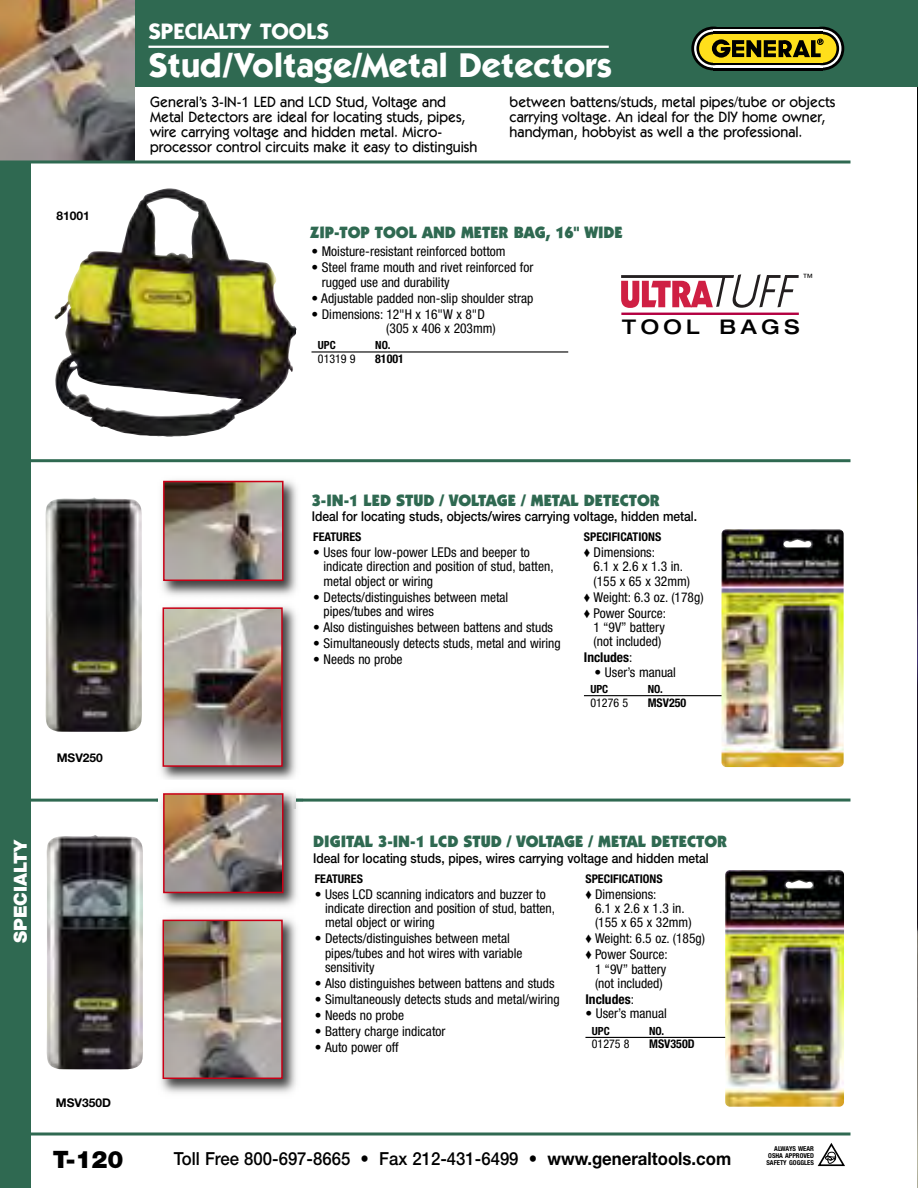
<style>
.page{position:relative;width:918px;height:1188px;background:#fff}
.page>*{position:absolute;margin:0;border:0;box-sizing:border-box;transform-origin:0 0}
.t1{font:700 34.5px "Itc Kabel";color:#fff}
.t2{font:900 24px "Helvetica Neue";color:#000}
.t3{font:700 22.5px "Itc Kabel";color:#fff}
.t4{font:500 expanded 20.25px "Helvetica Neue";letter-spacing:.22em;color:#000}
.t5{font:500 18px "Helvetica Neue";color:#000;scale:.93 1}
.t6{font:900 18px "Helvetica Neue";color:#fff}
.t7{font:900 16.5px "Itc Kabel";color:#2f6951}
.t8{font:500 15px/15px "Itc Kabel";color:#000;scale:.95 1}
.t9{font:condensed 13.5px/14.4px "Helvetica Neue";color:#000}
.t10{font:500 13.5px "Helvetica Neue";color:#000;scale:.89 1}
.t11{font:700 condensed 13.5px "Helvetica Neue";color:#000}
.t12{font:700 condensed 12px "Helvetica Neue";color:#000}
.t13{font:700 12px "Helvetica Neue";color:#000}
.t14{font:condensed 12px "Helvetica Neue";color:#000}
.t15{font:700 condensed 11.25px "Helvetica Neue";color:#000}
.t16{font:10.05px "Helvetica Neue";color:#000}
.t17{font:700 condensed 6.75px/7.1px "Helvetica Neue";color:#000;text-align:justify}
.s1{font-weight:400}
.s2{font-weight:700}
</style>
<div class="page">
<img style="left:917px;top:87px;width:1px;height:1101px">
<div style="left:0;top:162px;width:30px;height:1026px;background:#2f6951"></div>
<div style="left:134px;top:0;width:784px;height:87px;background:#2f6951"></div>
<img style="left:0;top:0;width:135px;height:160px">
<svg style="left:0;top:160px;width:850px;height:4px;background:#5e8a78"></svg>
<svg style="left:691px;top:27px;width:44px;height:43px"></svg>
<svg style="left:800px;top:27px;width:44px;height:43px"></svg>
<div style="left:713px;top:27px;width:109px;height:43px;background:#000"></div>
<svg style="left:694px;top:29px;width:38px;height:39px"></svg>
<svg style="left:803px;top:29px;width:38px;height:39px"></svg>
<svg style="left:713px;top:29px;width:109px;height:39px"></svg>
<svg style="left:696px;top:32px;width:34px;height:33px"></svg>
<div style="left:806px;top:32px;width:33px;height:33px;background:#000;border-radius:50%"></div>
<div style="left:713px;top:32px;width:109px;height:33px;background:#000"></div>
<div style="left:699px;top:34px;width:28px;height:29px;background:#ffdf1b;border-radius:50%"></div>
<div style="left:713px;top:34px;width:109px;height:29px;background:#ffdf1b"></div>
<div style="left:808px;top:34px;width:29px;height:29px;background:#ffdf1b;border-radius:50%"></div>
<svg style="left:712px;top:39px;width:19px;height:19px"></svg>
<svg style="left:716px;top:44px;width:10px;height:9px"></svg>
<svg style="left:720px;top:39px;width:103px;height:18px"></svg>
<hr style="left:148px;top:46px;width:461px;height:2px;background:#fff">
<svg style="left:30px;top:1132px;width:820px;height:4px;background:#628d7b"></svg>
<svg style="left:817px;top:1143px;width:28px;height:24px"></svg>
<hr style="left:27px;top:799px;width:823px;height:3px;background:#2f6951">
<img style="left:45px;top:497px;width:97px;height:235px">
<img style="left:47px;top:835px;width:96px;height:235px">
<img style="left:161px;top:480px;width:136px;height:300px">
<img style="left:166px;top:484px;width:115px;height:94px">
<div style="left:163px;top:481px;width:121px;height:100px;border:2px solid #ca0016"></div>
<img style="left:166px;top:610px;width:114px;height:154px">
<div style="left:163px;top:607px;width:120px;height:160px;border:2px solid #ca0016"></div>
<img style="left:161px;top:802px;width:136px;height:292px">
<img style="left:166px;top:923px;width:114px;height:153px">
<div style="left:163px;top:920px;width:120px;height:159px;border:2px solid #ca0016"></div>
<hr style="left:584px;top:695px;width:253px;height:1px;background:#000">
<img style="left:722px;top:529px;width:122px;height:238px">
<hr style="left:27px;top:459px;width:823px;height:3px;background:#2f6951">
<hr style="left:312px;top:351px;width:256px;height:2px;background:#000">
<img style="left:54px;top:188px;width:242px;height:249px">
<svg style="left:621px;top:274px;width:178px;height:34px"></svg>
<hr style="left:621px;top:313px;width:178px;height:2px;background:#b40041">
<svg style="left:296px;top:798px;width:7px;height:4px"></svg>
<img style="left:158px;top:792px;width:138px;height:16px">
<img style="left:166px;top:796px;width:115px;height:94px">
<div style="left:163px;top:793px;width:121px;height:100px;border:2px solid #ca0016"></div>
<hr style="left:585px;top:1037px;width:253px;height:1px;background:#000">
<img style="left:725px;top:870px;width:119px;height:237px">
<p class="t13" style="left:57px;top:208px;width:35px">81001</p>
<h3 class="t3" style="left:148px;top:18px;width:182px">SPECIALTY TOOLS</h3>
<h1 class="t1" style="left:148px;top:44px;width:465px">Stud/Voltage/Metal Detectors</h1>
<p class="t8" style="left:150px;top:94px;width:346px">General’s 3-IN-1 LED and LCD Stud, Voltage and Metal Detectors are ideal for locating studs, pipes, wire carrying voltage and hidden metal. Micro&shy;processor control circuits make it easy to distinguish</p>
<p class="t8" style="left:510px;top:94px;width:344px">between battens/studs, metal pipes/tube or objects carrying voltage. An ideal for the DIY home owner, handyman, hobbyist as well a the professional.</p>
<p class="t7" style="left:310px;top:222px;width:314px">ZIP-TOP TOOL AND METER BAG, 16" WIDE</p>
<p class="t9" style="left:312px;top:244px;width:196px">• Moisture-resistant reinforced bottom</p>
<p class="t9" style="left:322px;top:260px;width:213px;text-indent:-10px">• Steel frame mouth and rivet reinforced for rugged use and durability</p>
<p class="t9" style="left:312px;top:291px;width:223px">• Adjustable padded non-slip shoulder strap</p>
<p class="t9" style="left:386px;top:306px;width:111px;text-indent:-75px">• Dimensions: 12"H x 16"W x 8"D (305 x 406 x 203mm)</p>
<p class="t15" style="left:318px;top:339px;width:19px">UPC</p>
<p class="t15" style="left:375px;top:339px;width:17px">NO.</p>
<p class="t14" style="left:318px;top:352px;width:39px">01319 9</p>
<p class="t12" style="left:375px;top:351px;width:30px">81001</p>
<p class="t16" style="left:803px;top:271px;width:12px">™</p>
<h3 class="t4" style="left:622px;top:314px;width:179px">TOOL BAGS</h3>
<p class="t13" style="left:57px;top:750px;width:48px">MSV250</p>
<h3 class="t6" style="left:10px;top:943px;width:106px;rotate:-90deg">SPECIALTY</h3>
<p class="t13" style="left:56px;top:1095px;width:57px">MSV350D</p>
<h2 class="t2" style="left:53px;top:1145px;width:72px">T-120</h2>
<p class="t7" style="left:312px;top:490px;width:350px">3-IN-1 LED STUD / VOLTAGE / METAL DETECTOR</p>
<p class="t10" style="left:312px;top:509px;width:434px">Ideal for locating studs, objects/wires carrying voltage, hidden metal.</p>
<p class="t12" style="left:313px;top:529px;width:50px">FEATURES</p>
<p class="t9" style="left:324px;top:545px;width:232px;text-indent:-10px">• Uses four low-power LEDs and beeper to indicate direction and position of stud, batten, metal object or wiring</p>
<p class="t9" style="left:324px;top:590px;width:186px;text-indent:-10px">• Detects/distinguishes between metal pipes/tubes and wires</p>
<p class="t9" style="left:313px;top:620px;width:241px">• Also distinguishes between battens and studs</p>
<p class="t9" style="left:313px;top:636px;width:249px">• Simultaneously detects studs, metal and wiring</p>
<p class="t9" style="left:313px;top:652px;width:91px">• Needs no probe</p>
<p class="t12" style="left:584px;top:529px;width:79px">SPECIFICATIONS</p>
<p class="t9" style="left:594px;top:545px;width:98px;text-indent:-10px">♦ Dimensions:<br>6.1 x 2.6 x 1.3 in. (155 x 65 x 32mm)</p>
<p class="t9" style="left:584px;top:589px;width:121px;line-height:15.9px">♦ Weight: 6.3 oz. (178g) ♦ Power Source:</p>
<p class="t9" style="left:594px;top:620px;width:73px">1 “9V” battery (not included)</p>
<p class="t11" style="left:584px;top:649px;width:50px">Includes<span class="s1">:</span></p>
<p class="t9" style="left:595px;top:665px;width:83px">• User’s manual</p>
<p class="t15" style="left:590px;top:682px;width:19px">UPC</p>
<p class="t15" style="left:648px;top:682px;width:17px">NO.</p>
<p class="t14" style="left:590px;top:695px;width:39px">01276 5</p>
<p class="t12" style="left:648px;top:695px;width:40px">MSV250</p>
<p class="t7" style="left:313px;top:831px;width:416px">DIGITAL 3-IN-1 LCD STUD / VOLTAGE / METAL DETECTOR</p>
<p class="t10" style="left:313px;top:850px;width:446px">Ideal for locating studs, pipes, wires carrying voltage and hidden metal</p>
<p class="t12" style="left:315px;top:871px;width:50px">FEATURES</p>
<p class="t9" style="left:325px;top:887px;width:232px;text-indent:-10px">• Uses LCD scanning indicators and buzzer to indicate direction and position of stud, batten, metal object or wiring</p>
<p class="t9" style="left:325px;top:931px;width:199px;text-indent:-10px">• Detects/distinguishes between metal pipes/tubes and hot wires with variable sensitivity</p>
<p class="t9" style="left:315px;top:976px;width:241px">• Also distinguishes between battens and studs</p>
<p class="t9" style="left:315px;top:992px;width:246px">• Simultaneously detects studs and metal/wiring</p>
<p class="t9" style="left:315px;top:1008px;width:91px">• Needs no probe</p>
<p class="t9" style="left:315px;top:1024px;width:132px">• Battery charge indicator</p>
<p class="t9" style="left:315px;top:1040px;width:86px">• Auto power off</p>
<p class="t12" style="left:585px;top:871px;width:79px">SPECIFICATIONS</p>
<p class="t9" style="left:595px;top:887px;width:98px;text-indent:-10px">♦ Dimensions:<br>6.1 x 2.6 x 1.3 in. (155 x 65 x 32mm)</p>
<p class="t9" style="left:585px;top:931px;width:121px;line-height:15.9px">♦ Weight: 6.5 oz. (185g) ♦ Power Source:</p>
<p class="t9" style="left:595px;top:962px;width:73px">1 “9V” battery (not included)</p>
<p class="t11" style="left:585px;top:991px;width:50px">Includes<span class="s1">:</span></p>
<p class="t9" style="left:585px;top:1006px;width:83px">• User’s manual</p>
<p class="t15" style="left:592px;top:1024px;width:19px">UPC</p>
<p class="t15" style="left:649px;top:1024px;width:17px">NO.</p>
<p class="t14" style="left:592px;top:1037px;width:39px">01275 8</p>
<p class="t12" style="left:649px;top:1037px;width:47px">MSV350D</p>
<h3 class="t5" style="left:174px;top:1148px;width:601px">Toll Free 800-697-8665 <span class="s2">•</span> Fax 212-431-6499 <span class="s2">• www.generaltools.com</span></h3>
<p class="t17" style="left:766px;top:1145px;width:49px;text-indent:8px">ALWAYS WEAR OSHA APPROVED SAFETY GOGGLES</p>
</div>
